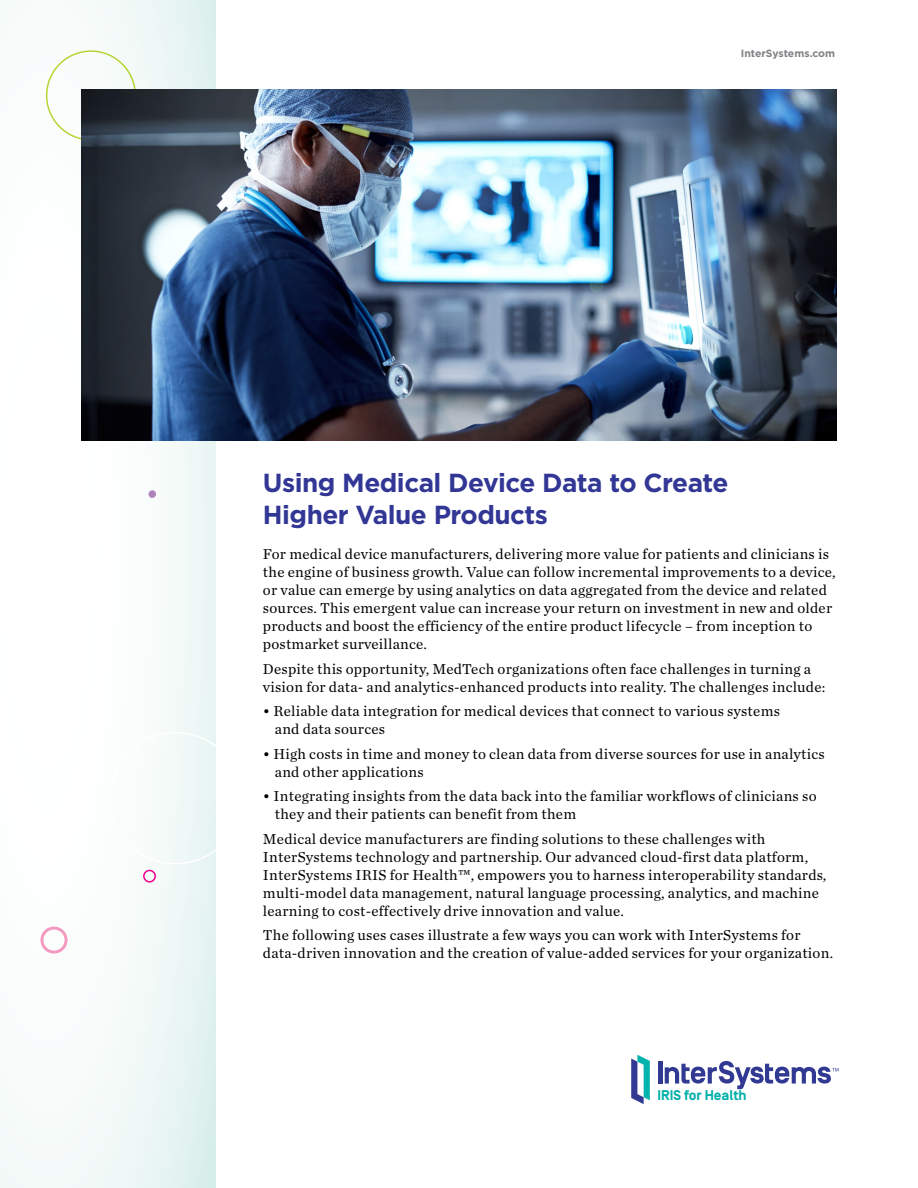
<style>
.page{position:relative;width:918px;height:1188px;background:#fff}
.page>*{position:absolute;margin:0;border:0;box-sizing:border-box;transform-origin:0 0}
.t1{font:700 26.1px/32.4px "Gotham";letter-spacing:-.02em;color:#323795}
.t2{font:15px/18px "Chronicle Text G1";letter-spacing:.015em;color:#000}
.t3{font:700 14.1px "Simplon Norm";color:#00afa9}
.t4{font:700 10.5px "Gotham";color:#808285}
</style>
<div class="page">
<div style="left:0;top:0;width:216px;height:1188px;background:linear-gradient(to right,#fff,#eaf6f4)"></div>
<div style="left:40px;top:927px;width:28px;height:27px;border:3px solid #f49ac2;border-radius:50%"></div>
<div style="left:143px;top:870px;width:13px;height:13px;border:2px solid #ec008c;border-radius:50%"></div>
<div style="left:148px;top:490px;width:8px;height:8px;background:#ae83ba;border-radius:50%"></div>
<hr style="left:658px;top:1061px;width:4px;height:23px;background:#323992">
<svg style="left:631px;top:1055px;width:19px;height:49px"></svg>
<svg style="left:665px;top:1061px;width:174px;height:28px"></svg>
<img style="left:81px;top:90px;width:756px;height:351px">
<p class="t4" style="left:741px;top:46px;width:96px">InterSystems.com</p>
<h1 class="t1" style="left:263px;top:466px;width:467px">Using Medical Device Data to Create<br>Higher Value Products</h1>
<p class="t2" style="left:263px;top:545px;width:574px">For medical device manufacturers, delivering more value for patients and clinicians is the engine of business growth. Value can follow incremental improvements to a device, or value can emerge by using analytics on data aggregated from the device and related sources. This emergent value can increase your return on investment in new and older products and boost the efficiency of the entire product lifecycle – from inception to postmarket surveillance.</p>
<p class="t2" style="left:263px;top:659px;width:564px">Despite this opportunity, MedTech organizations often face challenges in turning a vision for data- and analytics-enhanced products into reality. The challenges include:</p>
<p class="t2" style="left:275px;top:702px;width:507px;text-indent:-12px">• Reliable data integration for medical devices that connect to various systems and data sources</p>
<p class="t2" style="left:275px;top:744px;width:551px;text-indent:-12px">• High costs in time and money to clean data from diverse sources for use in analytics and other applications</p>
<p class="t2" style="left:275px;top:787px;width:543px;text-indent:-12px">• Integrating insights from the data back into the familiar workflows of clinicians so they and their patients can benefit from them</p>
<p class="t2" style="left:263px;top:829px;width:565px">Medical device manufacturers are finding solutions to these challenges with InterSystems technology and partnership. Our advanced cloud-first data platform, InterSystems IRIS for Health™, empowers you to harness interoperability standards, multi-model data management, natural language processing, analytics, and machine learning to cost-effectively drive innovation and value.</p>
<p class="t2" style="left:263px;top:925px;width:572px">The following uses cases illustrate a few ways you can work with InterSystems for data-driven innovation and the creation of value-added services for your organization.</p>
<p class="t3" style="left:657px;top:1088px;width:91px">IRIS for Health</p>
</div>
